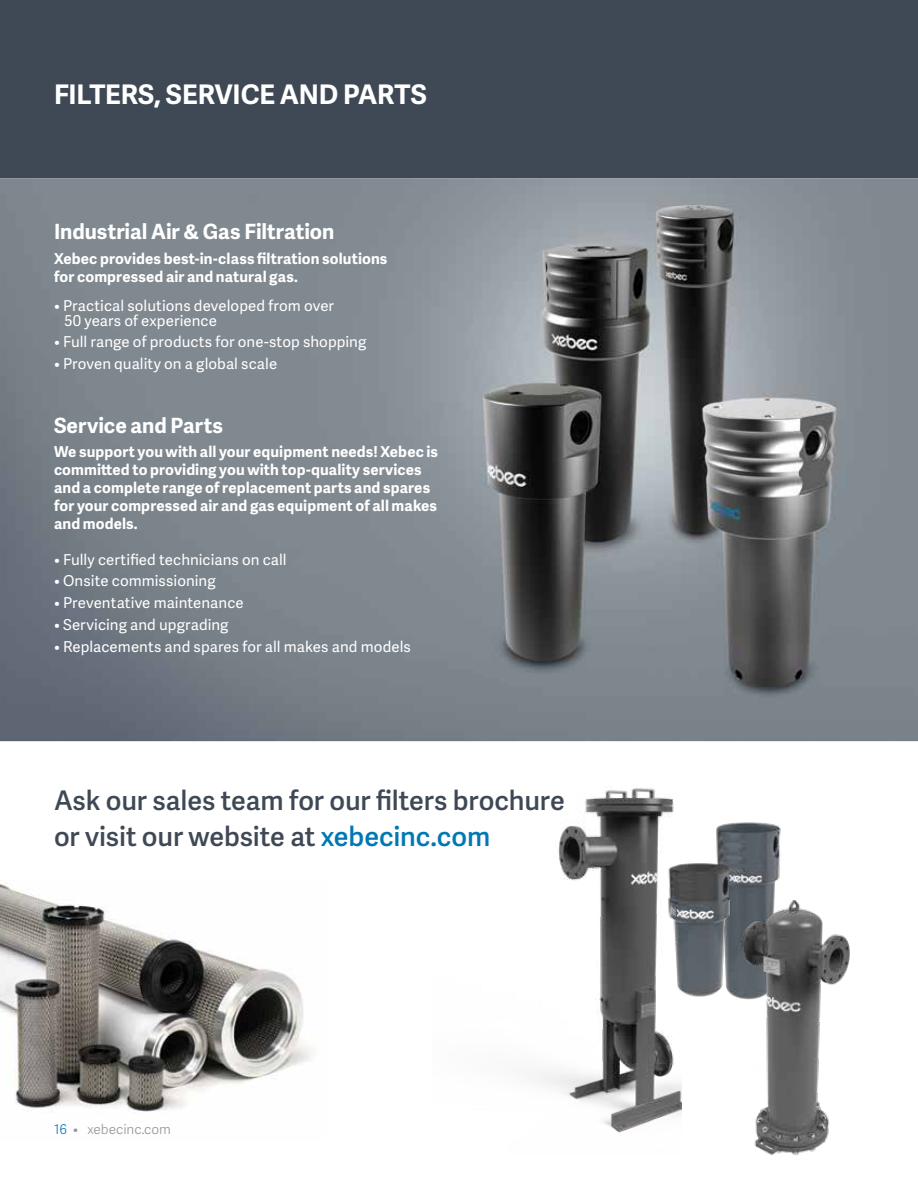
<style>
.page{position:relative;width:918px;height:1188px;background:#fff}
.page>*{position:absolute;margin:0;border:0;box-sizing:border-box;transform-origin:0 0}
.t1{font:600 27px/36px "Adelle Sans";letter-spacing:-.005em;color:#3f4955}
.t2{font:700 27px "Adelle Sans";letter-spacing:-.005em;color:#fff}
.t3{font:700 21px "Adelle Sans";color:#fff}
.t4{font:700 15px/18px "Adelle Sans";letter-spacing:.01em;color:#fff}
.t5{font:15px/15px "Adelle Sans";letter-spacing:.005em;color:#fff}
.t6{font:300 13.5px "Adelle Sans";color:#939598}
.s1{color:#0078b4}
</style>
<div class="page">
<div style="left:0;top:0;width:918px;height:178px;background:#3f4955"></div>
<img style="left:0;top:178px;width:918px;height:563px">
<img style="left:0;top:883px;width:315px;height:229px">
<img style="left:716px;top:822px;width:65px;height:79px">
<img style="left:682px;top:862px;width:58px;height:135px">
<img style="left:536px;top:787px;width:146px;height:346px">
<img style="left:720px;top:901px;width:130px;height:255px">
<h1 class="t2" style="left:54px;top:74px;width:375px">FILTERS, SERVICE AND PARTS</h1>
<h2 class="t3" style="left:54px;top:217px;width:282px">Industrial Air &amp; Gas Filtration</h2>
<p class="t4" style="left:54px;top:249px;width:335px">Xebec provides best-in-class filtration solutions for compressed air and natural gas.</p>
<p class="t5" style="left:65px;top:297px;width:271px;text-indent:-10px">• Practical solutions developed from over<br>50 years of experience</p>
<p class="t5" style="left:54px;top:334px;width:314px">• Full range of products for one-stop shopping</p>
<p class="t5" style="left:54px;top:356px;width:225px">• Proven quality on a global scale</p>
<h2 class="t3" style="left:54px;top:410px;width:171px">Service and Parts</h2>
<p class="t4" style="left:54px;top:443px;width:386px">We support you with all your equipment needs! Xebec is committed to providing you with top-quality services and a complete range of replacement parts and spares for your compressed air and gas equipment of all makes and models.</p>
<p class="t5" style="left:54px;top:551px;width:234px">• Fully certified technicians on call</p>
<p class="t5" style="left:54px;top:573px;width:163px">• Onsite commissioning</p>
<p class="t5" style="left:54px;top:595px;width:191px">• Preventative maintenance</p>
<p class="t5" style="left:54px;top:617px;width:176px">• Servicing and upgrading</p>
<p class="t5" style="left:54px;top:638px;width:358px">• Replacements and spares for all makes and models</p>
<h1 class="t1" style="left:54px;top:781px;width:512px">Ask our sales team for our filters brochure or visit our website at <span class="s1">xebecinc.com</span></h1>
<p class="t6" style="left:54px;top:1120px;width:118px"><span class="s1">16</span> • xebecinc.com</p>
</div>
